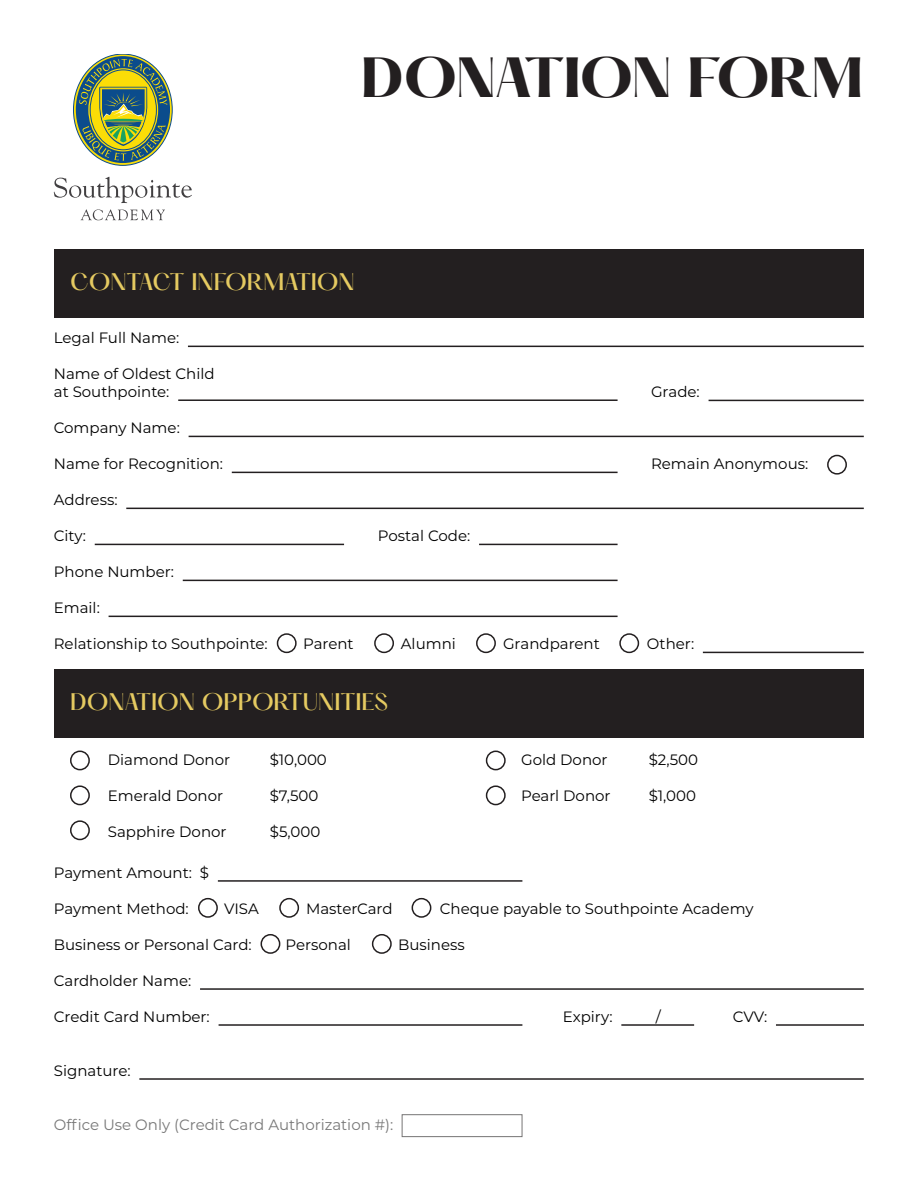
<style>
.page{position:relative;width:918px;height:1188px;background:#fff}
.page>*{position:absolute;margin:0;border:0;box-sizing:border-box;transform-origin:0 0}
.t1{font:700 49.5px "PP Hatton";letter-spacing:-.04em;color:#231f20}
.t2{font:500 21px "PP Hatton";letter-spacing:-.015em;color:#e5ca61}
.t3{font:15px/18px "Montserrat";color:#000}
.t4{font:15px "Montserrat";color:#787878}
</style>
<div class="page">
<svg style="left:54px;top:177px;width:138px;height:26px"></svg>
<svg style="left:81px;top:209px;width:84px;height:11px"></svg>
<div style="left:76px;top:56px;width:94px;height:107px;background:#0b4c8c;border-radius:50%"></div>
<svg style="left:79px;top:59px;width:88px;height:102px"></svg>
<div style="left:90px;top:69px;width:67px;height:81px;border:1px solid #0b4c8c;border-radius:50%"></div>
<div style="left:54px;top:249px;width:810px;height:69px;background:#231f20"></div>
<div style="left:54px;top:669px;width:810px;height:69px;background:#231f20"></div>
<div style="left:70px;top:751px;width:20px;height:19px;border:2px solid #231f20;border-radius:50%"></div>
<div style="left:70px;top:785px;width:20px;height:20px;border:2px solid #231f20;border-radius:50%"></div>
<div style="left:70px;top:820px;width:20px;height:20px;border:2px solid #231f20;border-radius:50%"></div>
<div style="left:486px;top:751px;width:20px;height:19px;border:2px solid #231f20;border-radius:50%"></div>
<div style="left:486px;top:785px;width:20px;height:20px;border:2px solid #231f20;border-radius:50%"></div>
<div style="left:827px;top:455px;width:20px;height:20px;border:2px solid #231f20;border-radius:50%"></div>
<hr style="left:188px;top:346px;width:676px;height:1px;background:#231f20">
<hr style="left:178px;top:399px;width:440px;height:2px;background:#231f20">
<hr style="left:189px;top:436px;width:675px;height:1px;background:#231f20">
<hr style="left:232px;top:472px;width:386px;height:1px;background:#231f20">
<hr style="left:126px;top:508px;width:738px;height:1px;background:#231f20">
<hr style="left:95px;top:544px;width:249px;height:1px;background:#231f20">
<hr style="left:479px;top:544px;width:139px;height:1px;background:#231f20">
<hr style="left:183px;top:580px;width:435px;height:1px;background:#231f20">
<hr style="left:109px;top:616px;width:509px;height:1px;background:#231f20">
<hr style="left:709px;top:400px;width:155px;height:1px;background:#231f20">
<div style="left:277px;top:633px;width:20px;height:20px;border:2px solid #231f20;border-radius:50%"></div>
<div style="left:374px;top:633px;width:20px;height:20px;border:2px solid #231f20;border-radius:50%"></div>
<div style="left:476px;top:633px;width:20px;height:20px;border:2px solid #231f20;border-radius:50%"></div>
<div style="left:619px;top:633px;width:20px;height:20px;border:2px solid #231f20;border-radius:50%"></div>
<hr style="left:703px;top:652px;width:161px;height:1px;background:#231f20">
<hr style="left:218px;top:880px;width:304px;height:2px;background:#231f20">
<hr style="left:200px;top:988px;width:664px;height:2px;background:#231f20">
<hr style="left:219px;top:1024px;width:303px;height:2px;background:#231f20">
<hr style="left:139px;top:1078px;width:725px;height:2px;background:#231f20">
<hr style="left:621px;top:1024px;width:73px;height:2px;background:#231f20">
<hr style="left:776px;top:1024px;width:88px;height:2px;background:#231f20">
<div style="left:402px;top:1114px;width:120px;height:23px;border:1px solid #767575"></div>
<div style="left:198px;top:898px;width:20px;height:20px;border:2px solid #231f20;border-radius:50%"></div>
<div style="left:279px;top:898px;width:20px;height:20px;border:2px solid #231f20;border-radius:50%"></div>
<div style="left:261px;top:934px;width:19px;height:20px;border:2px solid #231f20;border-radius:50%"></div>
<div style="left:372px;top:934px;width:20px;height:20px;border:2px solid #231f20;border-radius:50%"></div>
<div style="left:412px;top:898px;width:19px;height:20px;border:2px solid #231f20;border-radius:50%"></div>
<p class="t1" style="left:361px;top:51px;width:505px">DONATION FORM</p>
<p class="t2" style="left:70px;top:271px;width:286px">CONTACT INFORMATION</p>
<p class="t3" style="left:54px;top:328px;width:127px">Legal Full Name:</p>
<p class="t3" style="left:54px;top:364px;width:162px">Name of Oldest Child at Southpointe:</p>
<p class="t3" style="left:54px;top:418px;width:128px">Company Name:</p>
<p class="t3" style="left:54px;top:454px;width:171px">Name for Recognition:</p>
<p class="t3" style="left:54px;top:490px;width:65px">Address:</p>
<p class="t3" style="left:54px;top:526px;width:34px">City:</p>
<p class="t3" style="left:378px;top:526px;width:94px">Postal Code:</p>
<p class="t3" style="left:54px;top:562px;width:122px">Phone Number:</p>
<p class="t3" style="left:54px;top:598px;width:48px">Email:</p>
<p class="t3" style="left:54px;top:634px;width:216px">Relationship to Southpointe:</p>
<p class="t3" style="left:303px;top:634px;width:52px">Parent</p>
<p class="t3" style="left:401px;top:634px;width:56px">Alumni</p>
<p class="t3" style="left:503px;top:634px;width:98px">Grandparent</p>
<p class="t3" style="left:647px;top:634px;width:49px">Other:</p>
<p class="t3" style="left:651px;top:382px;width:50px">Grade:</p>
<p class="t3" style="left:651px;top:454px;width:159px">Remain Anonymous:</p>
<p class="t2" style="left:70px;top:691px;width:320px">DONATION OPPORTUNITIES</p>
<p class="t3" style="left:108px;top:750px;width:124px">Diamond Donor</p>
<p class="t3" style="left:270px;top:750px;width:59px">$10,000</p>
<p class="t3" style="left:108px;top:786px;width:117px">Emerald Donor</p>
<p class="t3" style="left:270px;top:786px;width:50px">$7,500</p>
<p class="t3" style="left:108px;top:822px;width:120px">Sapphire Donor</p>
<p class="t3" style="left:270px;top:822px;width:52px">$5,000</p>
<p class="t3" style="left:521px;top:750px;width:88px">Gold Donor</p>
<p class="t3" style="left:649px;top:750px;width:51px">$2,500</p>
<p class="t3" style="left:521px;top:786px;width:91px">Pearl Donor</p>
<p class="t3" style="left:649px;top:786px;width:49px">$1,000</p>
<p class="t3" style="left:54px;top:863px;width:157px">Payment Amount: $</p>
<p class="t3" style="left:54px;top:899px;width:136px">Payment Method:</p>
<p class="t3" style="left:224px;top:899px;width:36px">VISA</p>
<p class="t3" style="left:306px;top:899px;width:88px">MasterCard</p>
<p class="t3" style="left:440px;top:899px;width:315px">Cheque payable to Southpointe Academy</p>
<p class="t3" style="left:54px;top:935px;width:199px">Business or Personal Card:</p>
<p class="t3" style="left:286px;top:935px;width:67px">Personal</p>
<p class="t3" style="left:398px;top:935px;width:68px">Business</p>
<p class="t3" style="left:54px;top:971px;width:139px">Cardholder Name:</p>
<p class="t3" style="left:54px;top:1007px;width:157px">Credit Card Number:</p>
<p class="t3" style="left:563px;top:1007px;width:51px">Expiry:</p>
<p class="t3" style="left:656px;top:1007px;width:7px">/</p>
<p class="t3" style="left:733px;top:1007px;width:36px">CVV:</p>
<p class="t3" style="left:54px;top:1061px;width:78px">Signature:</p>
<p class="t4" style="left:54px;top:1114px;width:341px">Office Use Only (Credit Card Authorization #):</p>
</div>
